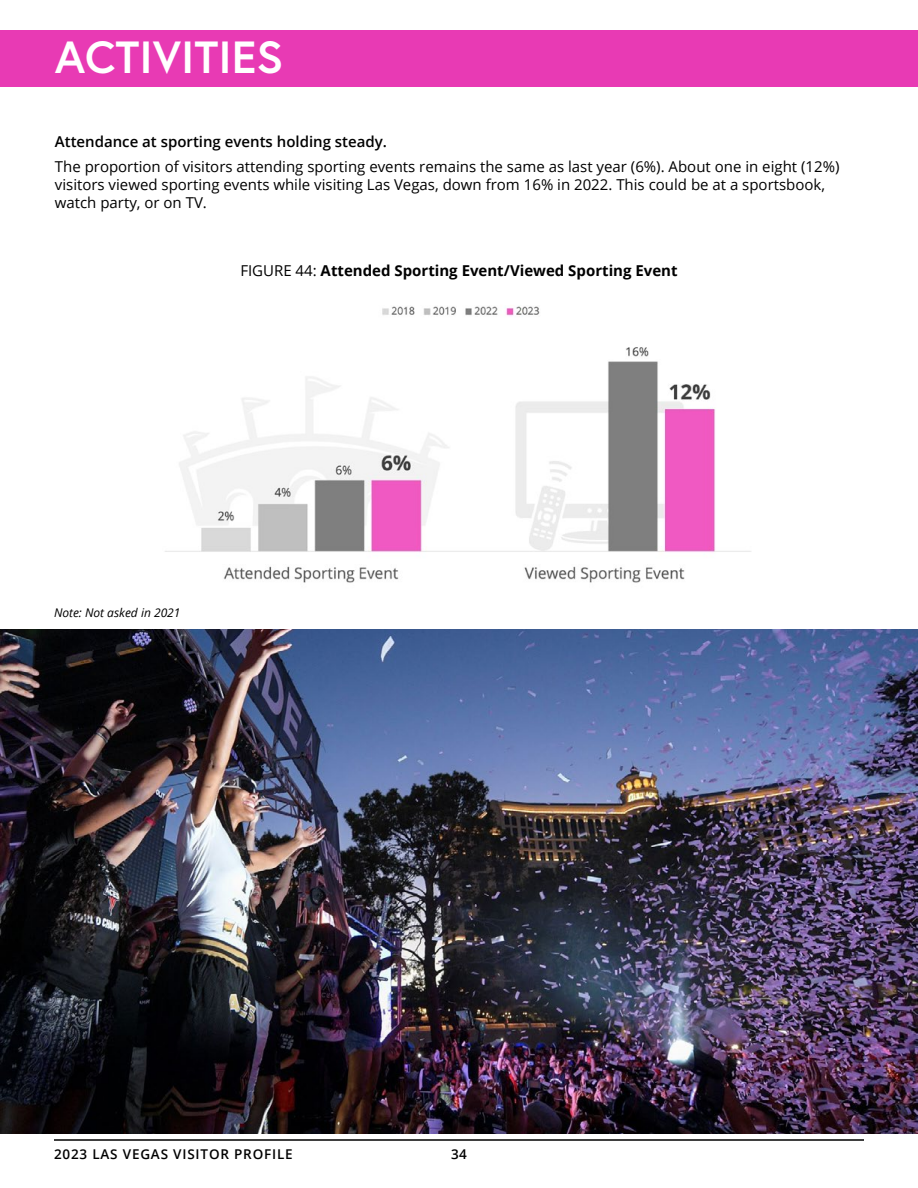
<style>
.page{position:relative;width:918px;height:1188px;background:#fff}
.page>*{position:absolute;margin:0;border:0;box-sizing:border-box;transform-origin:0 0}
.t1{font:700 45px "Europa";color:#fff}
.t2{font:15px/18px "Open Sans";color:#000}
.t3{font:700 15px "Open Sans";color:#000}
.t4{font:600 15px "Open Sans";color:#000}
.t5{font:600 13.5px "Open Sans";letter-spacing:.06em;color:#000}
.t6{font:italic 12px "Open Sans";color:#000}
.s1{font-weight:400}
</style>
<div class="page">
<hr style="left:54px;top:1139px;width:810px;height:2px;background:#000">
<div style="left:0;top:30px;width:918px;height:56px;background:#e83ab4"></div>
<img style="left:165px;top:306px;width:586px;height:277px">
<img style="left:0;top:630px;width:918px;height:504px">
<h1 class="t1" style="left:55px;top:27px;width:230px">ACTIVITIES</h1>
<p class="t4" style="left:55px;top:132px;width:334px">Attendance at sporting events holding steady.</p>
<p class="t2" style="left:55px;top:157px;width:786px">The proportion of visitors attending sporting events remains the same as last year (6%). About one in eight (12%) visitors viewed sporting events while visiting Las Vegas, down from 16% in 2022. This could be at a sportsbook, watch party, or on TV.</p>
<p class="t3" style="left:240px;top:260px;width:439px"><span class="s1">FIGURE 44:</span> Attended Sporting Event/Viewed Sporting Event</p>
<p class="t6" style="left:54px;top:605px;width:128px">Note: Not asked in 2021</p>
<p class="t5" style="left:54px;top:1145px;width:240px">2023 LAS VEGAS VISITOR PROFILE</p>
<p class="t5" style="left:451px;top:1145px;width:17px">34</p>
</div>
